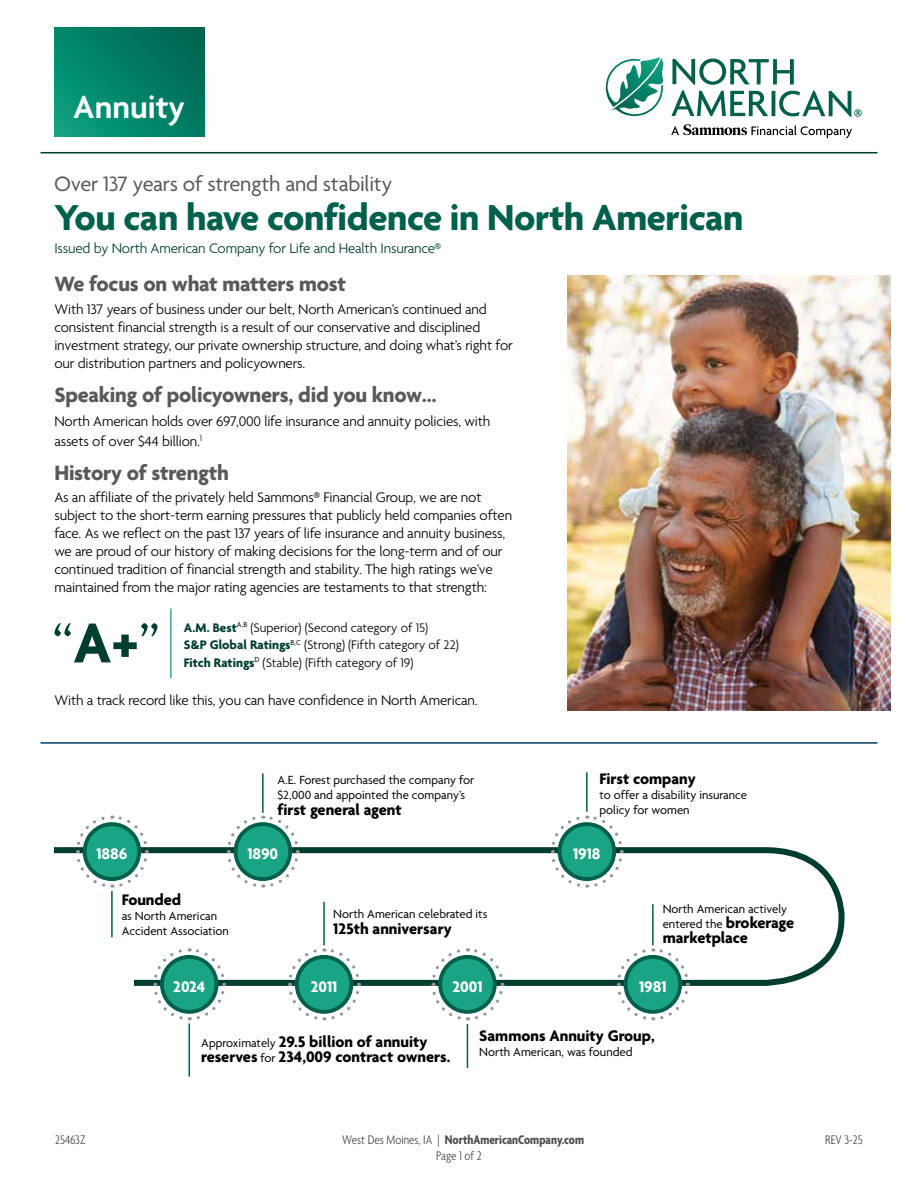
<style>
.page{position:relative;width:918px;height:1188px;background:#fff}
.page>*{position:absolute;margin:0;border:0;box-sizing:border-box;transform-origin:0 0}
.t1{font:60.45px "Agenda";color:#003d31}
.Main_Header{font:700 39px "Agenda";letter-spacing:-.01em;color:#00604b}
.t2{font:600 34.5px "Agenda";color:#fff}
.SubHeader{font:700 22.5px "Agenda";letter-spacing:-.01em;color:#58595b}
.SubHeader-2{font:22.5px "Agenda";letter-spacing:-.01em;color:#58595b}
.t3{font:700 16.5px/15px "Agenda";color:#000}
.t4{font:700 16.5px "Agenda";color:#fff}
.Body_Copy{font:300 15px/18px "Agenda";letter-spacing:-.01em;color:#000}
.Product_Subhead{font:300 15px "Agenda";letter-spacing:-.01em;color:#003d31}
.t5{font:700 condensed 13.5px "Agenda";color:#4d4d4f}
.t6{font:300 condensed 13.5px "Agenda";color:#4d4d4f}
.t7{font:300 13.35px "Agenda";color:#000}
.t8{font:12.75px/15px "Agenda";color:#000}
.s1{font-weight:700}
.s2{font-weight:700;color:#003d31}
.s3{font-weight:700;font-size:16.5px}
.s4{font-weight:400;font-size:12.75px}
.s5{font-weight:300}
</style>
<div class="page">
<svg style="left:54px;top:847px;width:791px;height:139px"></svg>
<hr style="left:111px;top:891px;width:2px;height:46px;background:#00604b">
<hr style="left:262px;top:773px;width:2px;height:40px;background:#00604b">
<hr style="left:586px;top:772px;width:2px;height:40px;background:#00604b">
<hr style="left:652px;top:904px;width:2px;height:41px;background:#00604b">
<hr style="left:323px;top:902px;width:2px;height:43px;background:#00604b">
<hr style="left:189px;top:1023px;width:1px;height:54px;background:#00604b">
<hr style="left:467px;top:1024px;width:1px;height:44px;background:#00604b">
<svg style="left:74px;top:815px;width:76px;height:74px"></svg>
<div style="left:85px;top:824px;width:54px;height:55px;background:#19a583;border-radius:50%"></div>
<div style="left:83px;top:822px;width:58px;height:59px;border:4px solid #00604b;border-radius:50%"></div>
<svg style="left:225px;top:815px;width:76px;height:74px"></svg>
<div style="left:236px;top:824px;width:54px;height:55px;background:#19a583;border-radius:50%"></div>
<div style="left:234px;top:822px;width:58px;height:59px;border:4px solid #00604b;border-radius:50%"></div>
<svg style="left:549px;top:815px;width:76px;height:74px"></svg>
<div style="left:560px;top:824px;width:54px;height:55px;background:#19a583;border-radius:50%"></div>
<div style="left:558px;top:822px;width:58px;height:59px;border:4px solid #00604b;border-radius:50%"></div>
<svg style="left:152px;top:947px;width:75px;height:74px"></svg>
<div style="left:162px;top:957px;width:55px;height:55px;background:#19a583;border-radius:50%"></div>
<div style="left:160px;top:955px;width:58px;height:59px;border:4px solid #00604b;border-radius:50%"></div>
<svg style="left:286px;top:947px;width:76px;height:74px"></svg>
<div style="left:297px;top:957px;width:54px;height:55px;background:#19a583;border-radius:50%"></div>
<div style="left:295px;top:955px;width:58px;height:59px;border:4px solid #00604b;border-radius:50%"></div>
<svg style="left:430px;top:947px;width:75px;height:74px"></svg>
<div style="left:440px;top:957px;width:55px;height:55px;background:#19a583;border-radius:50%"></div>
<div style="left:438px;top:955px;width:59px;height:59px;border:4px solid #00604b;border-radius:50%"></div>
<svg style="left:615px;top:947px;width:76px;height:74px"></svg>
<div style="left:626px;top:957px;width:54px;height:55px;background:#19a583;border-radius:50%"></div>
<div style="left:624px;top:955px;width:58px;height:59px;border:4px solid #00604b;border-radius:50%"></div>
<svg style="left:606px;top:57px;width:58px;height:59px"></svg>
<svg style="left:671px;top:124px;width:181px;height:14px"></svg>
<svg style="left:671px;top:58px;width:191px;height:59px"></svg>
<hr style="left:40px;top:152px;width:838px;height:1px;background:#003d31">
<hr style="left:170px;top:609px;width:2px;height:69px;background:#19a583">
<img style="left:567px;top:275px;width:324px;height:436px">
<div style="left:54px;top:27px;width:150px;height:109px;background:linear-gradient(to right,#049677,#006d57)"></div>
<hr style="left:40px;top:742px;width:838px;height:2px;background:#003d69">
<p class="t2" style="left:73px;top:89px;width:113px">Annuity</p>
<p class="SubHeader-2" style="left:54px;top:172px;width:340px">Over 137 years of strength and stability</p>
<p class="Main_Header" style="left:54px;top:196px;width:691px">You can have confidence in North American</p>
<p class="Product_Subhead" style="left:54px;top:240px;width:389px">Issued by North American Company for Life and Health Insurance®</p>
<p class="SubHeader" style="left:54px;top:272px;width:293px">We focus on what matters most</p>
<p class="Body_Copy" style="left:54px;top:301px;width:460px">With 137 years of business under our belt, North American’s continued and consistent financial strength is a result of our conservative and disciplined investment strategy, our private ownership structure, and doing what’s right for our distribution partners and policyowners.</p>
<p class="SubHeader" style="left:54px;top:383px;width:384px">Speaking of policyowners, did you know…</p>
<p class="Body_Copy" style="left:54px;top:412px;width:438px;line-height:19.5px">North American holds over 697,000 life insurance and annuity policies, with assets of over $44 billion.<sup>1</sup></p>
<p class="SubHeader" style="left:54px;top:461px;width:176px">History of strength</p>
<p class="Body_Copy" style="left:54px;top:489px;width:459px">As an affiliate of the privately held Sammons® Financial Group, we are not subject to the short-term earning pressures that publicly held companies often face. As we reflect on the past 137 years of life insurance and annuity business, we are proud of our history of making decisions for the long-term and of our continued tradition of financial strength and stability. The high ratings we’ve maintained from the major rating agencies are testaments to that strength:</p>
<p class="t1" style="left:52px;top:611px;width:110px">“<span class="s1">A+</span>”</p>
<p class="t7" style="left:184px;top:620px;width:246px"><span class="s2">A.M. Best</span><sup>A,B</sup> (Superior) (Second category of 15)</p>
<p class="t7" style="left:184px;top:638px;width:276px"><span class="s2">S&amp;P Global Ratings</span><sup>B,C</sup> (Strong) (Fifth category of 22)</p>
<p class="t7" style="left:184px;top:655px;width:231px"><span class="s2">Fitch Ratings</span><sup>D</sup> (Stable) (Fifth category of 19)</p>
<p class="Body_Copy" style="left:54px;top:692px;width:425px">With a track record like this, you can have confidence in North American.</p>
<p class="t8" style="left:277px;top:773px;width:198px">A.E. Forest purchased the company for $2,000 and appointed the company’s</p>
<p class="t3" style="left:277px;top:803px;width:126px">first general agent</p>
<p class="t3" style="left:599px;top:772px;width:98px">First company</p>
<p class="t8" style="left:599px;top:788px;width:149px">to offer a disability insurance policy for women</p>
<p class="t4" style="left:96px;top:845px;width:33px">1886</p>
<p class="t4" style="left:247px;top:845px;width:32px">1890</p>
<p class="t4" style="left:573px;top:845px;width:29px">1918</p>
<p class="t3" style="left:122px;top:893px;width:61px">Founded</p>
<p class="t8" style="left:122px;top:909px;width:109px">as North American<br>Accident Association</p>
<p class="t8" style="left:333px;top:907px;width:156px">North American celebrated its</p>
<p class="t3" style="left:333px;top:923px;width:120px">125th anniversary</p>
<p class="t8" style="left:663px;top:903px;width:133px">North American actively entered the <span class="s3">brokerage</span></p>
<p class="t3" style="left:663px;top:932px;width:87px">marketplace</p>
<p class="t4" style="left:173px;top:978px;width:34px">2024</p>
<p class="t4" style="left:311px;top:978px;width:28px">2011</p>
<p class="t4" style="left:452px;top:978px;width:32px">2001</p>
<p class="t4" style="left:639px;top:978px;width:29px">1981</p>
<p class="t3" style="left:201px;top:1035px;width:251px"><span class="s4">Approximately</span> 29.5 billion of annuity reserves <span class="s4">for</span> 234,009 contract owners.</p>
<p class="t3" style="left:479px;top:1030px;width:177px">Sammons Annuity Group,</p>
<p class="t8" style="left:479px;top:1046px;width:155px">North American, was founded</p>
<p class="t6" style="left:55px;top:1132px;width:32px">25463Z</p>
<p class="t5" style="left:342px;top:1132px;width:243px"><span class="s5">West Des Moines, IA |</span> NorthAmericanCompany.com</p>
<p class="t6" style="left:825px;top:1132px;width:39px">REV 3-25</p>
<p class="t6" style="left:436px;top:1149px;width:47px">Page 1 of 2</p>
</div>
